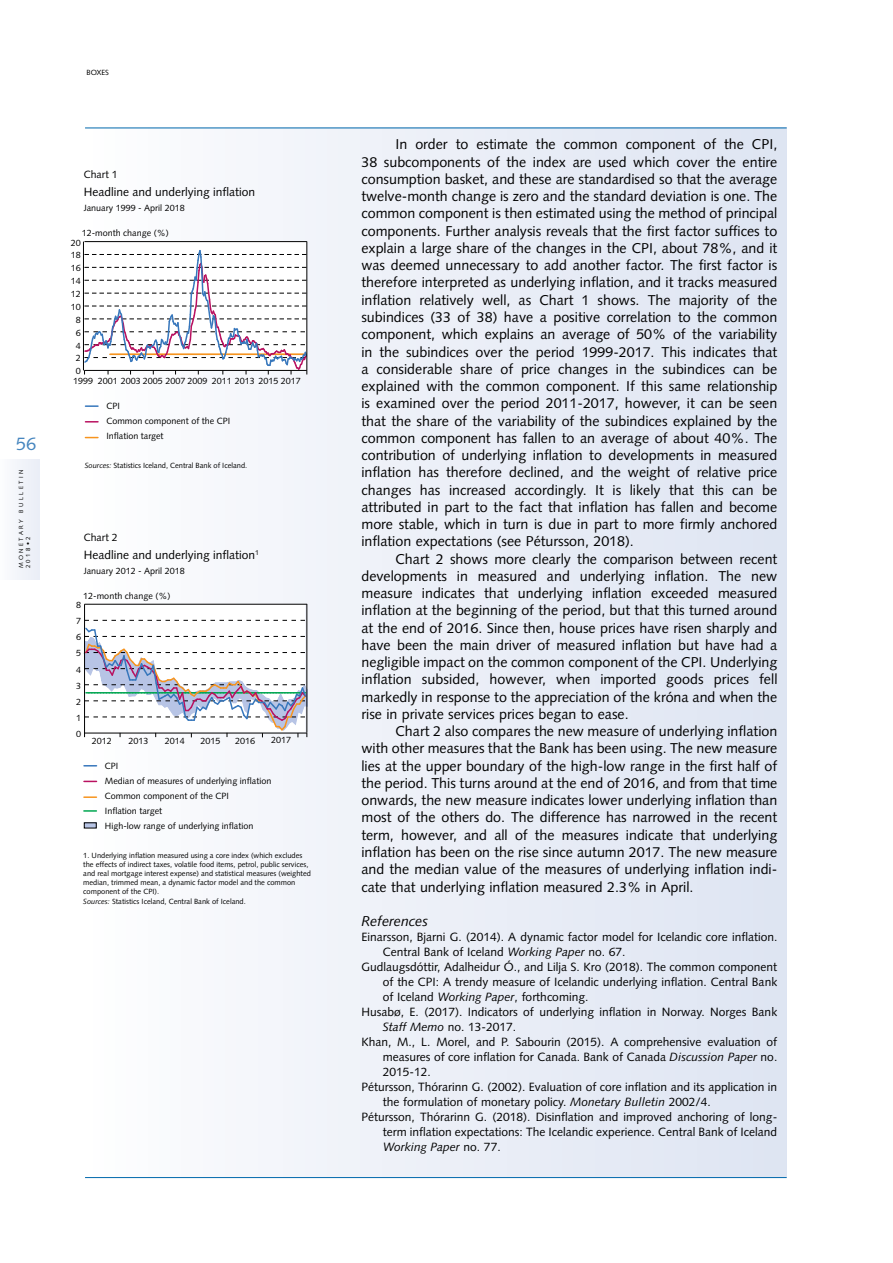
<style>
.page{position:relative;width:893px;height:1263px;background:#fff}
.page>*{position:absolute;margin:0;border:0;box-sizing:border-box;transform-origin:0 0}
.t1{font:18px "Syntax LT Std";color:#4686bf}
.t2{font:14.25px/17.2px "Syntax LT Std";color:#000;text-align:justify}
.t3{font:italic 14.25px "Syntax LT Std";color:#000}
.t4{font:12px "Syntax LT Std";color:#000}
.t5{font:italic 12px "Syntax LT Std";color:#000}
.t6{font:10.5px "Syntax LT Std";color:#000}
.t7{font:9px/15px "Syntax LT Std";color:#000}
.t8{font:9px "Syntax LT Std";color:#010101}
.t9{font:7.5px/9px "Syntax LT Std";color:#000}
.t10{font:6px/7.2px "Syntax LT Std";letter-spacing:.4em;color:#000}
.s1{font-style:italic}
.s2{font-style:normal}
</style>
<div class="page">
<div style="left:0;top:459px;width:39px;height:121px;background:#f2f5fa"></div>
<div style="left:85px;top:128px;width:702px;height:1049px;background:linear-gradient(to right,#fdfdfe,#dde4f2)"></div>
<hr style="left:85px;top:1177px;width:702px;height:1px;background:#0068ac">
<hr style="left:85px;top:128px;width:702px;height:1px;background:#0068ac">
<div style="left:85px;top:242px;width:221px;height:128px;background:#fff"></div>
<svg style="left:85px;top:437px;width:13px;height:1px"></svg>
<svg style="left:85px;top:421px;width:13px;height:1px"></svg>
<svg style="left:85px;top:405px;width:13px;height:2px"></svg>
<hr style="left:83px;top:242px;width:1px;height:128px;background:#000">
<hr style="left:84px;top:241px;width:223px;height:1px;background:#000">
<svg style="left:83px;top:249px;width:225px;height:125px"></svg>
<hr style="left:307px;top:241px;width:1px;height:129px;background:#000">
<div style="left:85px;top:605px;width:219px;height:127px;background:#fff"></div>
<svg style="left:84px;top:796px;width:12px;height:2px"></svg>
<svg style="left:84px;top:781px;width:13px;height:1px"></svg>
<div style="left:84px;top:823px;width:12px;height:5px;background:#b7c4e5"></div>
<svg style="left:84px;top:765px;width:13px;height:1px"></svg>
<svg style="left:84px;top:810px;width:12px;height:2px"></svg>
<hr style="left:84px;top:604px;width:1px;height:129px;background:#000">
<hr style="left:84px;top:604px;width:223px;height:1px;background:#000">
<svg style="left:84px;top:620px;width:224px;height:117px"></svg>
<hr style="left:307px;top:604px;width:1px;height:129px;background:#000">
<p class="t9" style="left:87px;top:68px;width:24px">BOXES</p>
<p class="t1" style="left:16px;top:434px;width:22px">56</p>
<p class="t10" style="left:17px;top:568px;width:100px;rotate:-90deg">MONETARY BULLETIN<br>2018•2</p>
<p class="t6" style="left:84px;top:169px;width:35px">Chart 1</p>
<p class="t4" style="left:84px;top:185px;width:173px">Headline and underlying inflation</p>
<p class="t7" style="left:84px;top:201px;width:103px">January 1999 - April 2018</p>
<p class="t7" style="left:82px;top:226px;width:89px">12-month change (%)</p>
<p class="t7" style="left:71px;top:235px;width:12px">20</p>
<p class="t7" style="left:71px;top:248px;width:12px">18</p>
<p class="t7" style="left:71px;top:261px;width:12px">16</p>
<p class="t7" style="left:71px;top:274px;width:12px">14</p>
<p class="t7" style="left:71px;top:286px;width:12px">12</p>
<p class="t7" style="left:71px;top:299px;width:12px">10</p>
<p class="t7" style="left:76px;top:312px;width:7px">8</p>
<p class="t7" style="left:76px;top:325px;width:7px">6</p>
<p class="t7" style="left:76px;top:338px;width:7px">4</p>
<p class="t7" style="left:76px;top:351px;width:7px">2</p>
<p class="t7" style="left:76px;top:364px;width:7px">0</p>
<p class="t8" style="left:73px;top:375px;width:229px">1999 2001 2003 2005 2007 2009 2011 2013 2015 2017</p>
<p class="t7" style="left:106px;top:398px;width:126px">CPI<br>Common component of the CPI<br>Inflation target</p>
<p class="t9" style="left:85px;top:460px;width:164px"><span class="s1">Sources:</span> Statistics Iceland, Central Bank of Iceland.</p>
<p class="t6" style="left:84px;top:531px;width:35px">Chart 2</p>
<p class="t4" style="left:84px;top:548px;width:177px">Headline and underlying inflation<sup>1</sup></p>
<p class="t7" style="left:84px;top:563px;width:103px">January 2012 - April 2018</p>
<p class="t7" style="left:83px;top:588px;width:89px">12-month change (%)</p>
<p class="t7" style="left:76px;top:597px;width:7px">8</p>
<p class="t7" style="left:76px;top:614px;width:7px">7</p>
<p class="t7" style="left:76px;top:630px;width:7px">6</p>
<p class="t7" style="left:76px;top:646px;width:7px">5</p>
<p class="t7" style="left:76px;top:662px;width:7px">4</p>
<p class="t7" style="left:76px;top:678px;width:7px">3</p>
<p class="t7" style="left:76px;top:694px;width:7px">2</p>
<p class="t7" style="left:76px;top:710px;width:7px">1</p>
<p class="t7" style="left:76px;top:726px;width:7px">0</p>
<p class="t8" style="left:92px;top:736px;width:22px">2012</p>
<p class="t8" style="left:128px;top:736px;width:22px">2013</p>
<p class="t8" style="left:165px;top:736px;width:22px">2014</p>
<p class="t8" style="left:201px;top:736px;width:22px">2015</p>
<p class="t8" style="left:235px;top:735px;width:22px">2016</p>
<p class="t7" style="left:271px;top:732px;width:22px">2017</p>
<p class="t7" style="left:105px;top:758px;width:168px">CPI<br>Median of measures of underlying inflation<br>Common component of the CPI<br>Inflation target<br>High-low range of underlying inflation</p>
<p class="t9" style="left:83px;top:851px;width:229px">1. Underlying inflation measured using a core index (which excludes the effects of indirect taxes, volatile food items, petrol, public services, and real mortgage interest expense) and statistical measures (weighted median, trimmed mean, a dynamic factor model and the common component of the CPI).</p>
<p class="t9" style="left:83px;top:897px;width:164px"><span class="s1">Sources:</span> Statistics Iceland, Central Bank of Iceland.</p>
<p class="t2" style="left:361px;top:136px;width:417px;text-indent:34px">In order to estimate the common component of the CPI, 38 subcomponents of the index are used which cover the entire consumption basket, and these are standardised so that the average twelve-month change is zero and the standard deviation is one. The common component is then estimated using the method of principal components. Further analysis reveals that the first factor suffices to explain a large share of the changes in the CPI, about 78%, and it was deemed unnecessary to add another factor. The first factor is therefore interpreted as underlying inflation, and it tracks measured inflation relatively well, as Chart 1 shows. The majority of the subindices (33 of 38) have a positive correlation to the common component, which explains an average of 50% of the variability in the subindices over the period 1999-2017. This indicates that a considerable share of price changes in the subindices can be explained with the common component. If this same relationship is examined over the period 2011-2017, however, it can be seen that the share of the variability of the subindices explained by the common component has fallen to an average of about 40%. The contribution of underlying inflation to developments in measured inflation has therefore declined, and the weight of relative price changes has increased accordingly. It is likely that this can be attributed in part to the fact that inflation has fallen and become more stable, which in turn is due in part to more firmly anchored inflation expectations (see Pétursson, 2018).</p>
<p class="t2" style="left:361px;top:550px;width:418px;text-indent:34px">Chart 2 shows more clearly the comparison between recent developments in measured and underlying inflation. The new measure indicates that underlying inflation exceeded measured inflation at the beginning of the period, but that this turned around at the end of 2016. Since then, house prices have risen sharply and have been the main driver of measured inflation but have had a negligible impact on the common component of the CPI. Underlying inflation subsided, however, when imported goods prices fell markedly in response to the appreciation of the króna and when the rise in private services prices began to ease.</p>
<p class="t2" style="left:361px;top:723px;width:417px;text-indent:34px">Chart 2 also compares the new measure of underlying inflation with other measures that the Bank has been using. The new measure lies at the upper boundary of the high-low range in the first half of the period. This turns around at the end of 2016, and from that time onwards, the new measure indicates lower underlying inflation than most of the others do. The difference has narrowed in the recent term, however, and all of the measures indicate that underlying inflation has been on the rise since autumn 2017. The new measure and the median value of the measures of underlying inflation indi&shy;cate that underlying inflation measured 2.3% in April.</p>
<p class="t3" style="left:361px;top:913px;width:68px">References</p>
<p class="t4" style="left:361px;top:929px;width:417px">Einarsson, Bjarni G. (2014). A dynamic factor model for Icelandic core inflation.</p>
<p class="t4" style="left:383px;top:944px;width:244px">Central Bank of Iceland <span class="s1">Working Paper</span> no. 67.</p>
<p class="t4" style="left:361px;top:959px;width:417px">Gudlaugsdóttir, Adalheidur Ó., and Lilja S. Kro (2018). The common component</p>
<p class="t4" style="left:383px;top:974px;width:396px">of the CPI: A trendy measure of Icelandic underlying inflation. Central Bank</p>
<p class="t4" style="left:383px;top:989px;width:207px">of Iceland <span class="s1">Working Paper</span>, forthcoming.</p>
<p class="t4" style="left:361px;top:1004px;width:417px">Husabø, E. (2017). Indicators of underlying inflation in Norway. Norges Bank</p>
<p class="t4" style="left:383px;top:1019px;width:135px"><span class="s1">Staff Memo</span> no. 13-2017.</p>
<p class="t4" style="left:361px;top:1034px;width:417px">Khan, M., L. Morel, and P. Sabourin (2015). A comprehensive evaluation of</p>
<p class="t4" style="left:383px;top:1049px;width:396px">measures of core inflation for Canada. Bank of Canada <span class="s1">Discussion Paper</span> no.</p>
<p class="t4" style="left:383px;top:1064px;width:50px">2015-12.</p>
<p class="t4" style="left:361px;top:1079px;width:417px">Pétursson, Thórarinn G. (2002). Evaluation of core inflation and its application in</p>
<p class="t4" style="left:383px;top:1094px;width:330px">the formulation of monetary policy. <span class="s1">Monetary Bulletin</span> 2002/4.</p>
<p class="t4" style="left:361px;top:1109px;width:417px">Pétursson, Thórarinn G. (2018). Disinflation and improved anchoring of long-</p>
<p class="t4" style="left:383px;top:1124px;width:396px">term inflation expectations: The Icelandic experience. Central Bank of Iceland</p>
<p class="t5" style="left:383px;top:1139px;width:119px">Working Paper <span class="s2">no. 77.</span></p>
</div>
